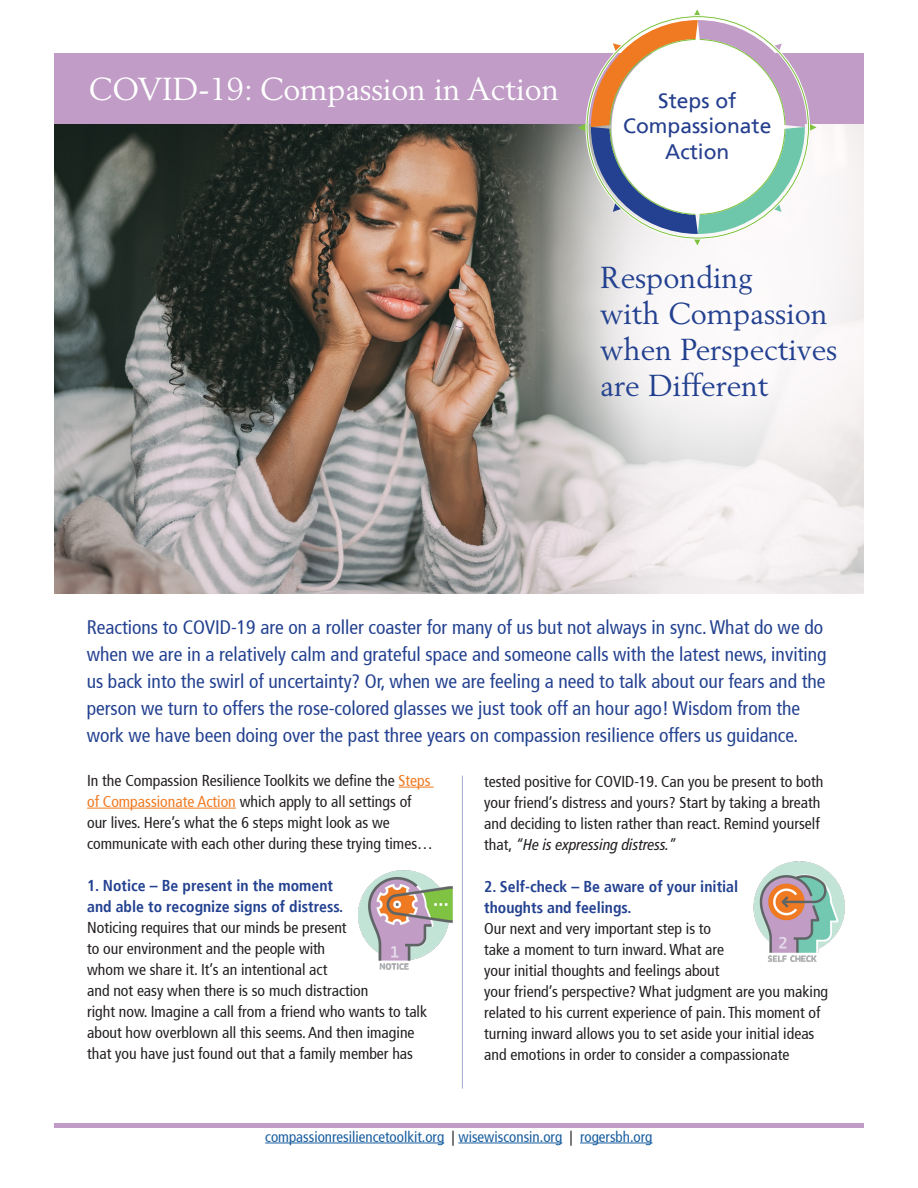
<style>
.page{position:relative;width:918px;height:1188px;background:#fff}
.page>*{position:absolute;margin:0;border:0;box-sizing:border-box;transform-origin:0 0}
.t1{font:31.5px "Berling";letter-spacing:-.005em;color:#fff}
.t2{font:30px "Berling";color:#234190}
.t3{font:21px "Frutiger";color:#253f8e}
.t4{font:condensed 19.5px/27px "Frutiger";color:#234190}
.t5{font:condensed 15.75px/21px "Frutiger";color:#231f20}
.t6{font:700 condensed 15.75px/21px "Frutiger";color:#234190}
.t7{font:condensed 15px "Frutiger";color:#175d9e}
.s1{color:#f07a22}
.s2{font-family:"Frutiger LT Pro";font-style:italic}
.s3{color:#231f20}
</style>
<div class="page">
<img style="left:54px;top:124px;width:810px;height:470px">
<hr style="left:54px;top:1123px;width:810px;height:4px;background:#c09cc6">
<div style="left:54px;top:53px;width:810px;height:71px;background:#c09cc6"></div>
<svg style="left:578px;top:9px;width:239px;height:239px"></svg>
<svg style="left:586px;top:15px;width:224px;height:225px"></svg>
<hr style="left:399px;top:787px;width:35px;height:1px;background:#f07a22">
<hr style="left:87px;top:808px;width:149px;height:1px;background:#f07a22">
<hr style="left:462px;top:776px;width:1px;height:313px;background:#234190">
<img style="left:358px;top:870px;width:95px;height:100px">
<hr style="left:265px;top:1143px;width:179px;height:1px;background:#175d9e">
<hr style="left:458px;top:1143px;width:104px;height:1px;background:#175d9e">
<hr style="left:580px;top:1143px;width:72px;height:1px;background:#175d9e">
<img style="left:753px;top:861px;width:92px;height:101px">
<p class="t1" style="left:89px;top:70px;width:472px">COVID-19: Compassion in Action</p>
<p class="t3" style="left:658px;top:91px;width:80px">Steps of</p>
<p class="t3" style="left:623px;top:116px;width:150px">Compassionate</p>
<p class="t3" style="left:665px;top:142px;width:66px">Action</p>
<p class="t2" style="left:600px;top:259px;width:154px">Responding</p>
<p class="t2" style="left:600px;top:295px;width:229px">with Compassion</p>
<p class="t2" style="left:600px;top:331px;width:239px">when Perspectives</p>
<p class="t2" style="left:600px;top:367px;width:170px">are Different</p>
<p class="t4" style="left:87px;top:616px;width:741px">Reactions to COVID-19 are on a roller coaster for many of us but not always in sync. What do we do when we are in a relatively calm and grateful space and someone calls with the latest news, inviting us back into the swirl of uncertainty? Or, when we are feeling a need to talk about our fears and the person we turn to offers the rose-colored glasses we just took off an hour ago! Wisdom from the work we have been doing over the past three years on compassion resilience offers us guidance.</p>
<p class="t5" style="left:87px;top:771px;width:345px">In the Compassion Resilience Toolkits we define the <span class="s1">Steps of Compassionate Action</span> which apply to all settings of our lives. Here’s what the 6 steps might look as we</p>
<p class="t5" style="left:87px;top:834px;width:347px">communicate with each other during these trying times…</p>
<p class="t6" style="left:87px;top:876px;width:258px">1. Notice – Be present in the moment and able to recognize signs of distress.</p>
<p class="t5" style="left:87px;top:918px;width:341px">Noticing requires that our minds be present<br>to our environment and the people with<br>whom we share it. It’s an intentional act<br>and not easy when there is so much distraction<br>right now. Imagine a call from a friend who wants to talk about how overblown all this seems. And then imagine that you have just found out that a family member has</p>
<p class="t5" style="left:484px;top:773px;width:341px">tested positive for COVID-19. Can you be present to both your friend’s distress and yours? Start by taking a breath and deciding to listen rather than react. Remind yourself that, <span class="s2">“He is expressing distress.”</span></p>
<p class="t6" style="left:484px;top:878px;width:256px">2. Self-check – Be aware of your initial thoughts and feelings.</p>
<p class="t5" style="left:484px;top:920px;width:346px">Our next and very important step is to<br>take a moment to turn inward. What are<br>your initial thoughts and feelings about<br>your friend’s perspective? What judgment are you making related to his current experience of pain. This moment of turning inward allows you to set aside your initial ideas and emotions in order to consider a compassionate</p>
<p class="t7" style="left:265px;top:1130px;width:389px">compassionresiliencetoolkit.org <span class="s3">|</span> wisewisconsin.org <span class="s3">|</span> rogersbh.org</p>
</div>
